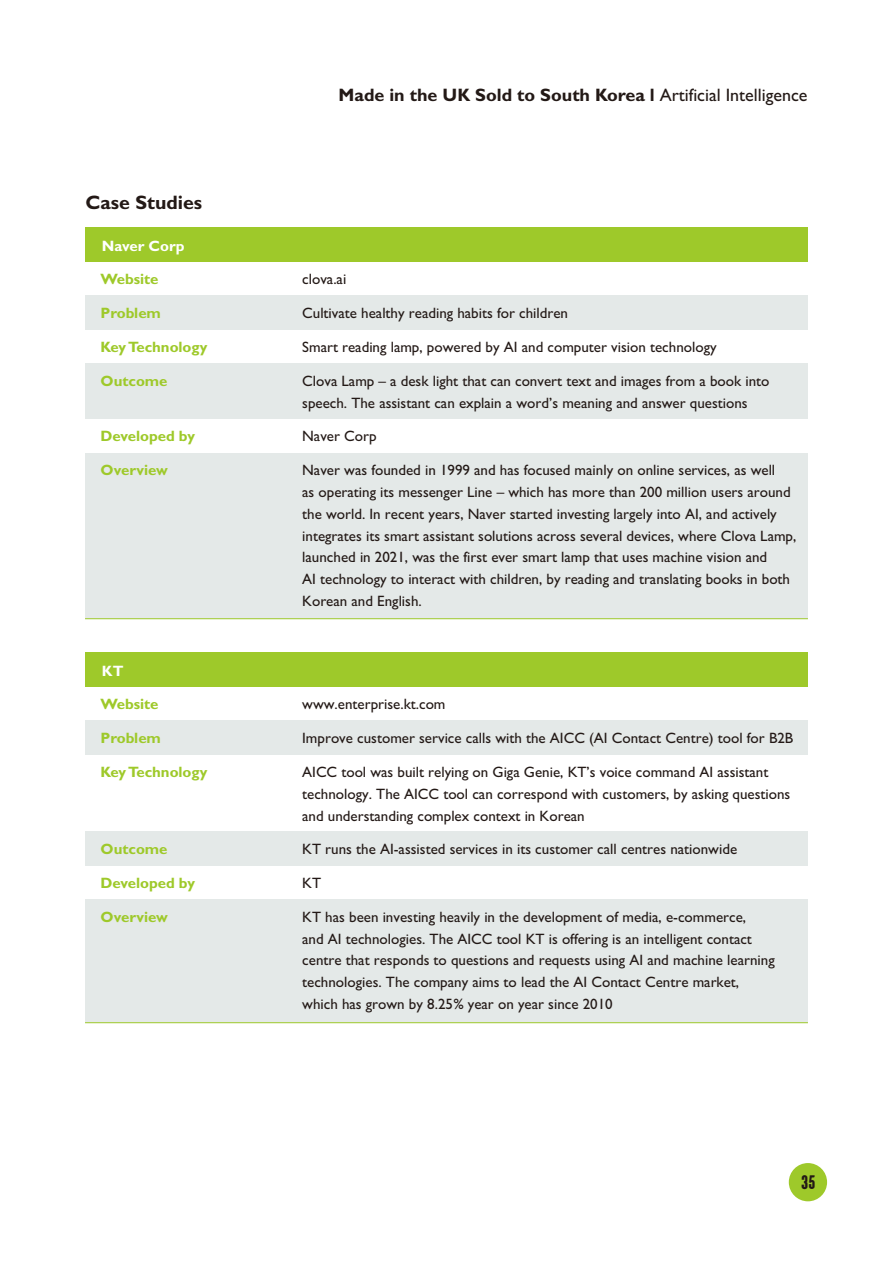
<style>
.page{position:relative;width:893px;height:1263px;background:#fff}
.page>*{position:absolute;margin:0;border:0;box-sizing:border-box;transform-origin:0 0}
.t1{font:700 19.5px "Gill Sans";color:#231916}
.t2{font:700 18px "Gill Sans";color:#231916}
.t3{font:18px "Daily Tabloid JNL";color:#231916}
.t4{font:15px/21.8px "Gill Sans";color:#231916}
.t5{font:700 15px "Gill Sans";color:#9ec92a}
.t6{font:700 15px "Gill Sans";color:#fff}
.s1{font-weight:400}
</style>
<div class="page">
<div style="left:789px;top:1163px;width:38px;height:38px;background:#9ec92a;border-radius:50%"></div>
<div style="left:85px;top:227px;width:723px;height:34px;background:#9ec92a"></div>
<div style="left:85px;top:653px;width:723px;height:34px;background:#9ec92a"></div>
<div style="left:85px;top:296px;width:723px;height:34px;background:#e4e9e8"></div>
<div style="left:85px;top:721px;width:723px;height:34px;background:#e4e9e8"></div>
<div style="left:85px;top:364px;width:723px;height:55px;background:#e4e9e8"></div>
<div style="left:85px;top:831px;width:723px;height:34px;background:#e4e9e8"></div>
<div style="left:85px;top:453px;width:723px;height:166px;background:#e4e9e8"></div>
<div style="left:85px;top:899px;width:723px;height:124px;background:#e4e9e8"></div>
<hr style="left:85px;top:618px;width:723px;height:1px;background:#9ec92a">
<hr style="left:85px;top:1022px;width:723px;height:1px;background:#9ec92a">
<p class="t2" style="left:338px;top:88px;width:470px">Made in the UK Sold to South Korea l <span class="s1">Artificial Intelligence</span></p>
<h1 class="t1" style="left:85px;top:195px;width:118px">Case Studies</h1>
<p class="t6" style="left:102px;top:240px;width:84px">Naver Corp</p>
<p class="t5" style="left:101px;top:274px;width:60px">Website</p>
<p class="t4" style="left:302px;top:270px;width:46px">clova.ai</p>
<p class="t5" style="left:101px;top:308px;width:62px">Problem</p>
<p class="t4" style="left:302px;top:304px;width:267px">Cultivate healthy reading habits for children</p>
<p class="t5" style="left:101px;top:342px;width:108px">Key Technology</p>
<p class="t4" style="left:302px;top:338px;width:416px">Smart reading lamp, powered by AI and computer vision technology</p>
<p class="t5" style="left:101px;top:376px;width:69px">Outcome</p>
<p class="t4" style="left:302px;top:372px;width:469px">Clova Lamp – a desk light that can convert text and images from a book into speech. The assistant can explain a word’s meaning and answer questions</p>
<p class="t5" style="left:101px;top:431px;width:96px">Developed by</p>
<p class="t4" style="left:302px;top:427px;width:76px">Naver Corp</p>
<p class="t5" style="left:101px;top:465px;width:69px">Overview</p>
<p class="t4" style="left:302px;top:461px;width:496px">Naver was founded in 1999 and has focused mainly on online services, as well<br>as operating its messenger Line – which has more than 200 million users around the world. In recent years, Naver started investing largely into AI, and actively integrates its smart assistant solutions across several devices, where Clova Lamp, launched in 2021, was the first ever smart lamp that uses machine vision and<br>AI technology to interact with children, by reading and translating books in both Korean and English.</p>
<p class="t6" style="left:102px;top:665px;width:23px">KT</p>
<p class="t5" style="left:101px;top:699px;width:60px">Website</p>
<p class="t4" style="left:302px;top:695px;width:145px">www.enterprise.kt.com</p>
<p class="t5" style="left:101px;top:733px;width:62px">Problem</p>
<p class="t4" style="left:302px;top:729px;width:493px">Improve customer service calls with the AICC (AI Contact Centre) tool for B2B</p>
<p class="t5" style="left:101px;top:767px;width:108px">Key Technology</p>
<p class="t4" style="left:302px;top:763px;width:490px">AICC tool was built relying on Giga Genie, KT’s voice command AI assistant technology. The AICC tool can correspond with customers, by asking questions and understanding complex context in Korean</p>
<p class="t5" style="left:101px;top:843px;width:69px">Outcome</p>
<p class="t4" style="left:302px;top:839px;width:436px">KT runs the AI-assisted services in its customer call centres nationwide</p>
<p class="t5" style="left:101px;top:877px;width:96px">Developed by</p>
<p class="t4" style="left:302px;top:873px;width:20px">KT</p>
<p class="t5" style="left:101px;top:912px;width:69px">Overview</p>
<p class="t4" style="left:302px;top:907px;width:474px">KT has been investing heavily in the development of media, e-commerce,<br>and AI technologies. The AICC tool KT is offering is an intelligent contact centre that responds to questions and requests using AI and machine learning technologies. The company aims to lead the AI Contact Centre market, which has grown by 8.25% year on year since 2010</p>
<p class="t3" style="left:801px;top:1174px;width:16px">35</p>
</div>
